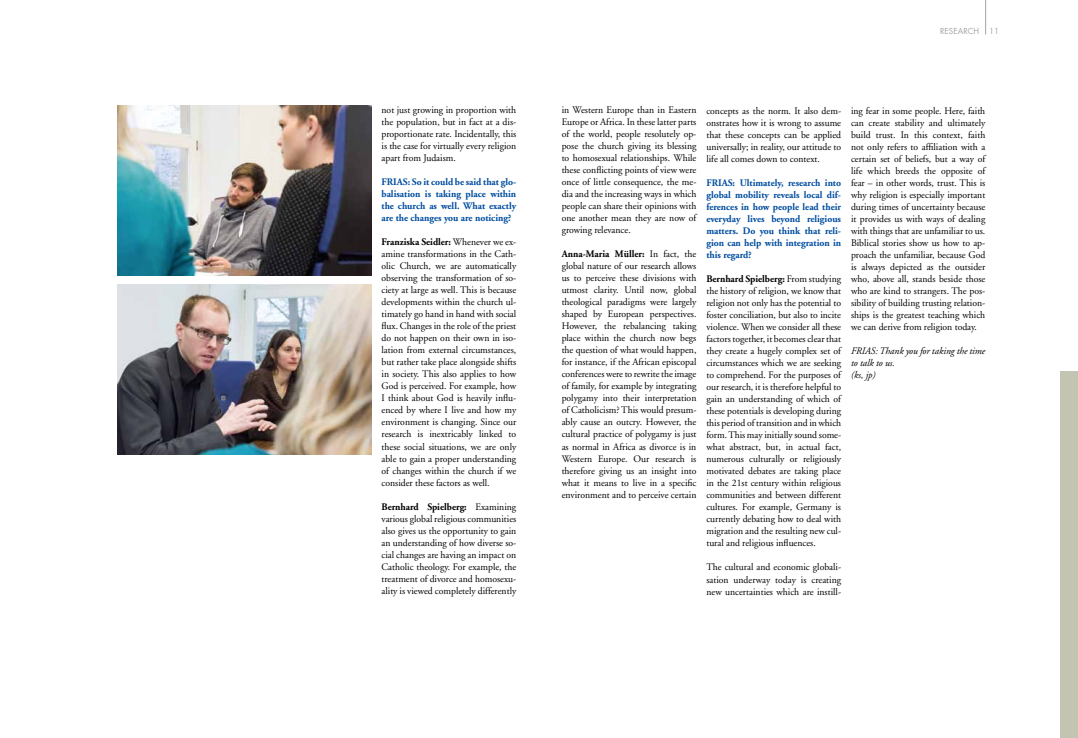
<style>
.page{position:relative;width:1078px;height:738px;background:#fff}
.page>*{position:absolute;margin:0;border:0;box-sizing:border-box;transform-origin:0 0}
.t1{font:10px/12px "Adobe Garamond LT";color:#000;text-align:justify}
.t2{font:700 10px/12px "Adobe Garamond LT";color:#004d9f;text-align:justify}
.t3{font:italic 10px/12px "Adobe Garamond LT";color:#000}
.t4{font:8px "Futura LT";letter-spacing:.01em;color:#a3a3a7}
.s1{font-weight:700}
</style>
<div class="page">
<hr style="left:985px;top:0;width:1px;height:34px;background:#a3a3a7">
<div style="left:1060px;top:371px;width:17px;height:366px;background:#c4c4b3"></div>
<img style="left:117px;top:106px;width:254px;height:169px">
<img style="left:117px;top:284px;width:254px;height:170px">
<p class="t1" style="left:381px;top:104px;width:136px">not just growing in proportion with the population, but in fact at a dis&shy;proportionate rate. Incidentally, this is the case for virtually every religion apart from Judaism.</p>
<p class="t2" style="left:381px;top:176px;width:136px">FRIAS: So it could be said that glo&shy;balisation is taking place within the church as well. What exactly are the changes you are noticing?</p>
<p class="t1" style="left:381px;top:236px;width:136px"><span class="s1">Franziska Seidler:</span> Whenever we ex&shy;amine transformations in the Cath&shy;olic Church, we are automatically observing the transformation of so&shy;ciety at large as well. This is because developments within the church ul&shy;timately go hand in hand with social flux. Changes in the role of the priest do not happen on their own in iso&shy;lation from external circumstances, but rather take place alongside shifts in society. This also applies to how God is perceived. For example, how I think about God is heavily influ&shy;enced by where I live and how my environment is changing. Since our research is inextricably linked to these social situations, we are only able to gain a proper understanding of changes within the church if we consider these factors as well.</p>
<p class="t1" style="left:381px;top:500px;width:136px"><span class="s1">Bernhard Spielberg:</span> Examining various global religious communities also gives us the opportunity to gain an understanding of how diverse so&shy;cial changes are having an impact on Catholic theology. For example, the treatment of divorce and homosexu&shy;ality is viewed completely differently</p>
<p class="t4" style="left:939px;top:26px;width:60px">RESEARCH 11</p>
<p class="t1" style="left:561px;top:104px;width:136px">in Western Europe than in Eastern Europe or Africa. In these latter parts of the world, people resolutely op&shy;pose the church giving its blessing to homosexual relationships. While these conflicting points of view were once of little consequence, the me&shy;dia and the increasing ways in which people can share their opinions with one another mean they are now of growing relevance.</p>
<p class="t1" style="left:561px;top:248px;width:136px"><span class="s1">Anna-Maria Müller:</span> In fact, the global nature of our research allows us to perceive these divisions with utmost clarity. Until now, global theological paradigms were largely shaped by European perspectives.<br>However, the rebalancing taking place within the church now begs the question of what would happen, for instance, if the African episcopal conferences were to rewrite the image of family, for example by integrating polygamy into their interpretation of Catholicism? This would presum&shy;ably cause an outcry. However, the cultural practice of polygamy is just as normal in Africa as divorce is in Western Europe. Our research is therefore giving us an insight into what it means to live in a specific environment and to perceive certain</p>
<p class="t1" style="left:706px;top:105px;width:136px">concepts as the norm. It also dem&shy;onstrates how it is wrong to assume that these concepts can be applied universally; in reality, our attitude to life all comes down to context.</p>
<p class="t2" style="left:706px;top:177px;width:136px">FRIAS: Ultimately, research into global mobility reveals local dif&shy;ferences in how people lead their everyday lives beyond religious matters. Do you think that reli&shy;gion can help with integration in this regard?</p>
<p class="t1" style="left:706px;top:273px;width:136px"><span class="s1">Bernhard Spielberg:</span> From studying the history of religion, we know that religion not only has the potential to foster conciliation, but also to incite violence. When we consider all these factors together, it becomes clear that they create a hugely complex set of circumstances which we are seeking to comprehend. For the purposes of our research, it is therefore helpful to gain an understanding of which of these potentials is developing during this period of transition and in which form. This may initially sound some&shy;what abstract, but, in actual fact, numerous culturally or religiously motivated debates are taking place in the 21st century within religious communities and between different cultures. For example, Germany is currently debating how to deal with migration and the resulting new cul&shy;tural and religious influences.</p>
<p class="t1" style="left:706px;top:561px;width:136px">The cultural and economic globali&shy;sation underway today is creating new uncertainties which are instill-</p>
<p class="t1" style="left:850px;top:105px;width:136px">ing fear in some people. Here, faith can create stability and ultimately build trust. In this context, faith not only refers to affiliation with a certain set of beliefs, but a way of life which breeds the opposite of fear – in other words, trust. This is why religion is especially important during times of uncertainty because it provides us with ways of dealing with things that are unfamiliar to us.<br>Biblical stories show us how to ap&shy;proach the unfamiliar, because God is always depicted as the outsider who, above all, stands beside those who are kind to strangers. The pos&shy;sibility of building trusting relation&shy;ships is the greatest teaching which we can derive from religion today.</p>
<p class="t3" style="left:850px;top:345px;width:136px">FRIAS: Thank you for taking the time to talk to us.<br>(ks, jp)</p>
</div>
